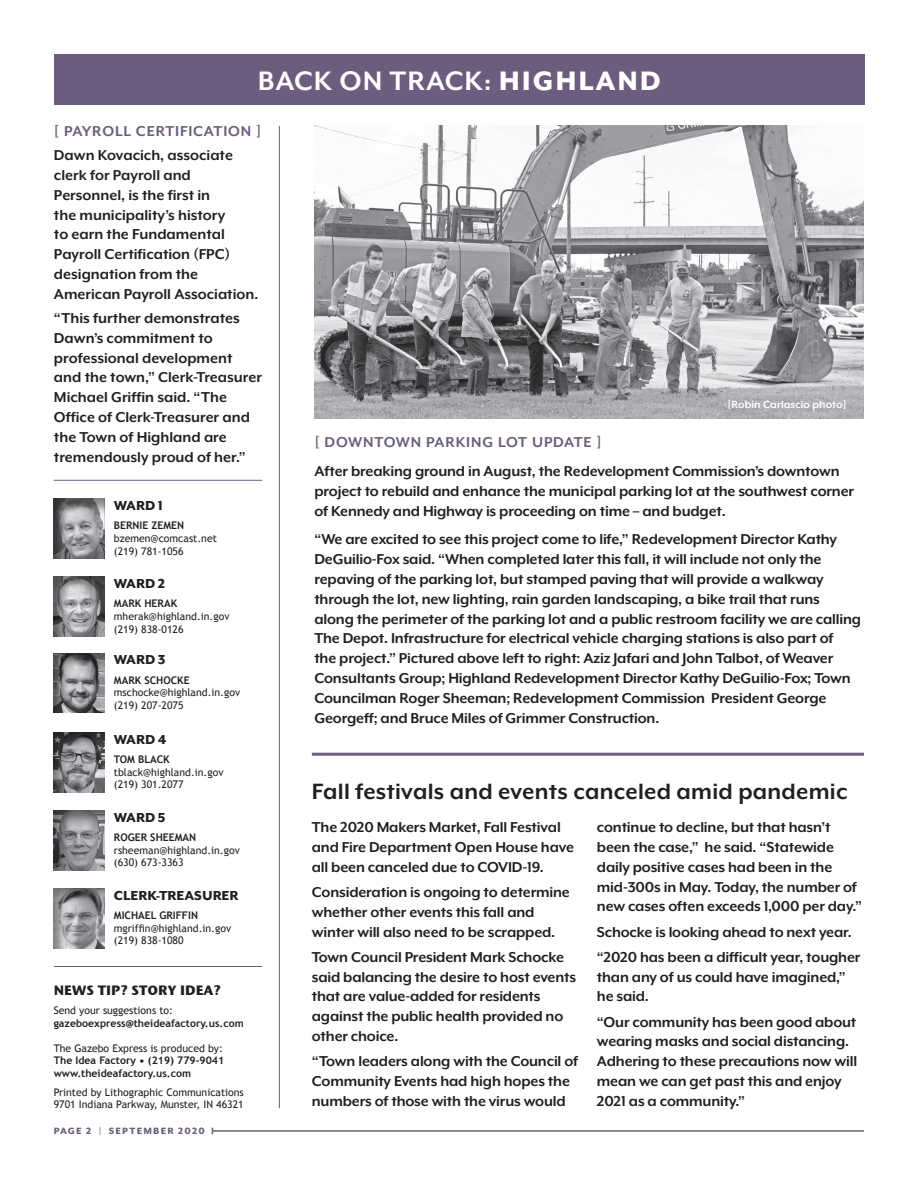
<style>
.page{position:relative;width:918px;height:1188px;background:#fff}
.page>*{position:absolute;margin:0;border:0;box-sizing:border-box;transform-origin:0 0}
.t1{font:700 30.75px "Mr Eaves Mod OT";letter-spacing:.03em;color:#fff}
.t2{font:700 25.5px "Mr Eaves XL Mod OT";letter-spacing:.01em;color:#231f20}
.t3{font:700 16.5px/19.8px "Mr Eaves XL Mod OT";letter-spacing:-.01em;color:#231f20}
.t4{font:700 16.5px "Mr Eaves XL Mod OT";letter-spacing:.05em;color:#6c5d7f}
.t5{font:800 15px "Mr Eaves Mod OT";color:#231f20}
.t6{font:700 13.5px "Stone Sans ITC";color:#231f20}
.t7{font:700 12px "Mr Eaves XL Mod OT";color:#fff}
.t8{font:10.5px/12.6px "Trebuchet MS";color:#231f20}
.t9{font:700 10.5px/12.6px "Trebuchet MS";color:#231f20}
.t10{font:800 10.5px "Mr Eaves Mod OT";letter-spacing:.12em;color:#6c5d7f}
.s1{font-weight:800}
</style>
<div class="page">
<hr style="left:279px;top:126px;width:1px;height:982px;background:#6c5d7f">
<hr style="left:212px;top:1130px;width:652px;height:2px;background:#6c5d7f">
<hr style="left:54px;top:966px;width:208px;height:1px;background:#6c5d7f">
<hr style="left:54px;top:480px;width:208px;height:1px;background:#6c5d7f">
<div style="left:54px;top:809px;width:52px;height:63px;background:#231f20;opacity:.55"></div>
<div style="left:54px;top:887px;width:52px;height:63px;background:#231f20;opacity:.55"></div>
<div style="left:54px;top:731px;width:52px;height:63px;background:#231f20;opacity:.55"></div>
<div style="left:54px;top:651px;width:52px;height:63px;background:#231f20;opacity:.55"></div>
<div style="left:54px;top:575px;width:52px;height:63px;background:#231f20;opacity:.55"></div>
<div style="left:54px;top:497px;width:52px;height:63px;background:#231f20;opacity:.55"></div>
<hr style="left:312px;top:753px;width:552px;height:3px;background:#6c5d7f">
<div style="left:54px;top:54px;width:810px;height:51px;background:#6c5d7f"></div>
<img style="left:314px;top:126px;width:550px;height:292px">
<h1 class="t1" style="left:258px;top:63px;width:404px">BACK ON TRACK: <span class="s1">HIGHLAND</span></h1>
<p class="t4" style="left:54px;top:123px;width:209px">[ PAYROLL CERTIFICATION ]</p>
<p class="t3" style="left:54px;top:145px;width:206px">Dawn Kovacich, associate clerk for Payroll and<br>Personnel, is the first in<br>the municipality’s history<br>to earn the Fundamental<br>Payroll Certification (FPC) designation from the<br>American Payroll Association.</p>
<p class="t3" style="left:54px;top:308px;width:209px">“This further demonstrates<br>Dawn’s commitment to professional development and the town,” Clerk-Treasurer<br>Michael Griffin said. “The<br>Office of Clerk-Treasurer and the Town of Highland are tremendously proud of her.”</p>
<p class="t5" style="left:114px;top:497px;width:51px">WARD 1</p>
<p class="t9" style="left:114px;top:519px;width:72px">BERNIE ZEMEN</p>
<p class="t8" style="left:114px;top:532px;width:104px">bzemen@comcast.net (219) 781-1056</p>
<p class="t5" style="left:114px;top:575px;width:53px">WARD 2</p>
<p class="t9" style="left:114px;top:597px;width:65px">MARK HERAK</p>
<p class="t8" style="left:114px;top:610px;width:117px">mherak@highland.in.gov (219) 838-0126</p>
<p class="t5" style="left:114px;top:651px;width:53px">WARD 3</p>
<p class="t9" style="left:114px;top:674px;width:77px">MARK SCHOCKE</p>
<p class="t8" style="left:114px;top:686px;width:128px">mschocke@highland.in.gov (219) 207-2075</p>
<p class="t5" style="left:114px;top:731px;width:54px">WARD 4</p>
<p class="t9" style="left:114px;top:753px;width:57px">TOM BLACK</p>
<p class="t8" style="left:114px;top:766px;width:111px">tblack@highland.in.gov (219) 301.2077</p>
<p class="t5" style="left:114px;top:809px;width:53px">WARD 5</p>
<p class="t9" style="left:114px;top:831px;width:84px">ROGER SHEEMAN</p>
<p class="t8" style="left:114px;top:844px;width:127px">rsheeman@highland.in.gov (630) 673-3363</p>
<p class="t5" style="left:114px;top:887px;width:126px">CLERK-TREASURER</p>
<p class="t9" style="left:114px;top:909px;width:86px">MICHAEL GRIFFIN</p>
<p class="t8" style="left:114px;top:922px;width:119px">mgriffin@highland.in.gov (219) 838-1080</p>
<p class="t6" style="left:54px;top:979px;width:169px">NEWS TIP? STORY IDEA?</p>
<p class="t8" style="left:54px;top:1004px;width:121px">Send your suggestions to:</p>
<p class="t9" style="left:54px;top:1017px;width:192px">gazeboexpress@theideafactory.us.com</p>
<p class="t8" style="left:54px;top:1042px;width:171px">The Gazebo Express is produced by:</p>
<p class="t9" style="left:54px;top:1054px;width:172px">The Idea Factory • (219) 779-9041 www.theideafactory.us.com</p>
<p class="t8" style="left:54px;top:1086px;width:192px">Printed by Lithographic Communications<br>9701 Indiana Parkway, Munster, IN 46321</p>
<p class="t10" style="left:54px;top:1125px;width:153px">PAGE 2 | SEPTEMBER 2020</p>
<p class="t7" style="left:728px;top:398px;width:121px">[Robin Carlascio photo]</p>
<p class="t4" style="left:314px;top:434px;width:289px">[ DOWNTOWN PARKING LOT UPDATE ]</p>
<p class="t3" style="left:314px;top:461px;width:541px">After breaking ground in August, the Redevelopment Commission’s downtown project to rebuild and enhance the municipal parking lot at the southwest corner of Kennedy and Highway is proceeding on time – and budget.</p>
<p class="t3" style="left:314px;top:530px;width:548px">“We are excited to see this project come to life,” Redevelopment Director Kathy DeGuilio-Fox said. “When completed later this fall, it will include not only the repaving of the parking lot, but stamped paving that will provide a walkway through the lot, new lighting, rain garden landscaping, a bike trail that runs along the perimeter of the parking lot and a public restroom facility we are calling The Depot. Infrastructure for electrical vehicle charging stations is also part of<br>the project.” Pictured above left to right: Aziz Jafari and John Talbot, of Weaver Consultants Group; Highland Redevelopment Director Kathy DeGuilio-Fox; Town Councilman Roger Sheeman; Redevelopment Commission President George Georgeff; and Bruce Miles of Grimmer Construction.</p>
<h2 class="t2" style="left:312px;top:779px;width:537px">Fall festivals and events canceled amid pandemic</h2>
<p class="t3" style="left:312px;top:817px;width:264px">The 2020 Makers Market, Fall Festival and Fire Department Open House have all been canceled due to COVID-19.</p>
<p class="t3" style="left:312px;top:882px;width:260px">Consideration is ongoing to determine whether other events this fall and winter will also need to be scrapped.</p>
<p class="t3" style="left:312px;top:947px;width:266px">Town Council President Mark Schocke said balancing the desire to host events that are value-added for residents against the public health provided no other choice.</p>
<p class="t3" style="left:312px;top:1051px;width:268px">“Town leaders along with the Council of<br>Community Events had high hopes the numbers of those with the virus would</p>
<p class="t3" style="left:597px;top:817px;width:267px">continue to decline, but that hasn’t been the case,” he said. “Statewide daily positive cases had been in the mid-300s in May. Today, the number of new cases often exceeds 1,000 per day.”</p>
<p class="t3" style="left:597px;top:919px;width:265px;line-height:25.2px">Schocke is looking ahead to next year. “2020 has been a difficult year, tougher</p>
<p class="t3" style="left:597px;top:967px;width:250px">than any of us could have imagined,” he said.</p>
<p class="t3" style="left:597px;top:1012px;width:262px">“Our community has been good about wearing masks and social distancing.<br>Adhering to these precautions now will mean we can get past this and enjoy 2021 as a community.”</p>
</div>
